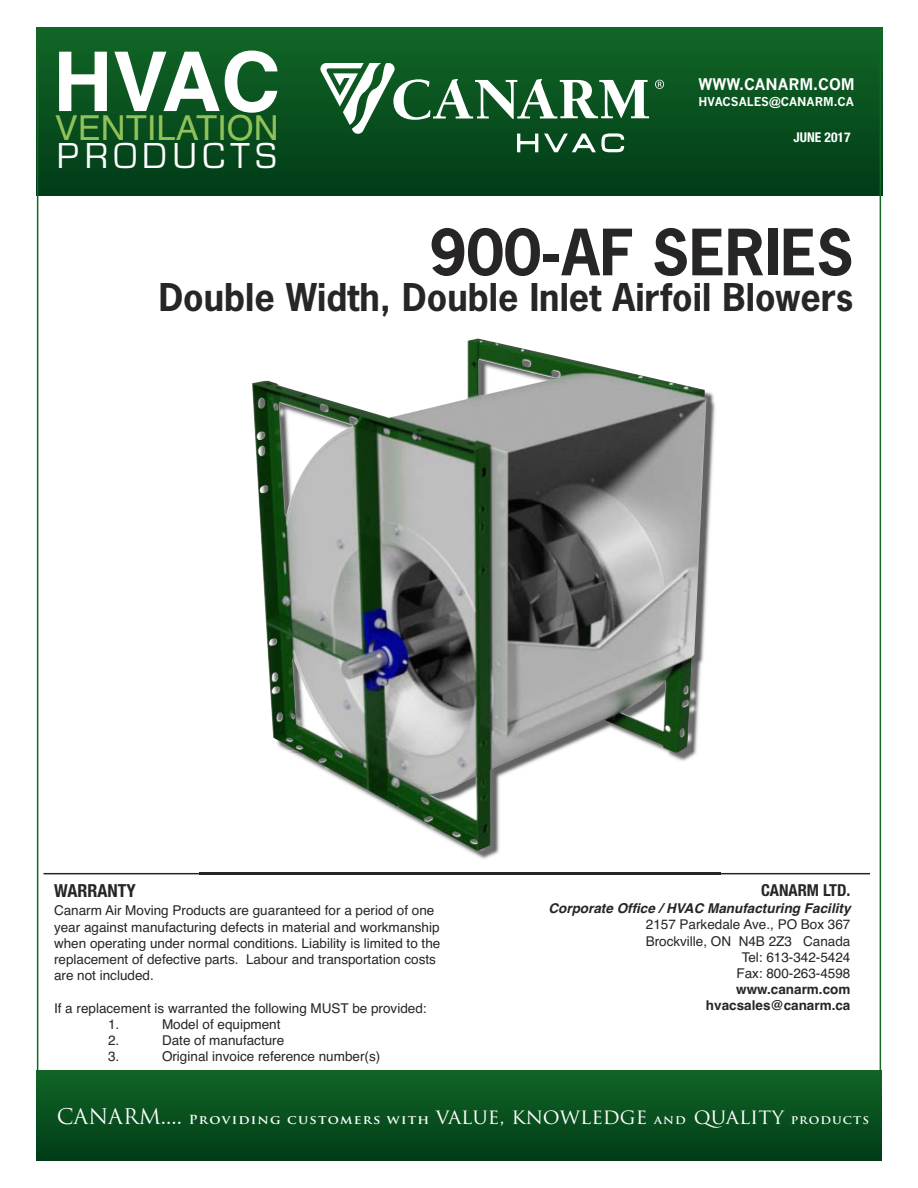
<style>
.page{position:relative;width:918px;height:1188px;background:#fff}
.page>*{position:absolute;margin:0;border:0;box-sizing:border-box;transform-origin:0 0}
.t1{font:700 82.5px "Helvetica";color:#fff}
.t2{font:700 60px "News Gothic";color:#272526}
.t3{font:37.5px "Eurostile";letter-spacing:.15em;color:#fff}
.t4{font:700 36px "News Gothic";color:#272526}
.t5{font:34.5px "Helvetica";color:#91c25a}
.t6{font:21px "Trajan Pro";color:#fff}
.t7{font:700 condensed 18px "Helvetica Neue";color:#272526}
.t8{font:700 condensed 16.5px "Helvetica Neue";color:#272526}
.t9{font:700 15.75px "News Gothic";color:#fff}
.t10{font:13.5px/16.2px "Helvetica";color:#272526}
.t11{font:italic 700 13.5px "Helvetica";color:#272526}
.t12{font:700 13.5px/16.2px "Helvetica";color:#272526;text-align:right}
.t13{font:700 condensed 13.5px "Helvetica Neue";color:#fff}
.t14{font:700 12px "News Gothic";color:#fff}
.s1{font-weight:700;font-size:12.15px}
.s2{font-weight:700;font-size:10.35px}
</style>
<div class="page">
<hr style="left:44px;top:873px;width:826px;height:1px;background:#272526">
<img style="left:200px;top:391px;width:520px;height:484px">
<img style="left:200px;top:873px;width:520px;height:1px">
<img style="left:200px;top:749px;width:52px;height:3px">
<img style="left:200px;top:690px;width:52px;height:59px">
<img style="left:252px;top:338px;width:454px;height:513px">
<div style="left:37px;top:27px;width:845px;height:169px;background:linear-gradient(to bottom,#126726,#013b18)"></div>
<svg style="left:655px;top:80px;width:9px;height:9px"></svg>
<svg style="left:320px;top:63px;width:329px;height:90px"></svg>
<div style="left:37px;top:1071px;width:844px;height:90px;background:linear-gradient(to bottom,#116625,#013c18)"></div>
<h1 class="t1" style="left:53px;top:52px;width:229px">HVAC</h1>
<h3 class="t5" style="left:55px;top:115px;width:225px">VENTILATION</h3>
<h3 class="t3" style="left:57px;top:133px;width:221px">PRODUCTS</h3>
<p class="t9" style="left:699px;top:75px;width:158px">WWW.CANARM.COM</p>
<p class="t14" style="left:699px;top:95px;width:157px">HVACSALES@CANARM.CA</p>
<p class="t13" style="left:794px;top:130px;width:58px">JUNE 2017</p>
<h2 class="t2" style="left:429px;top:229px;width:426px">900-AF SERIES</h2>
<h3 class="t4" style="left:159px;top:283px;width:696px">Double Width, Double Inlet Airfoil Blowers</h3>
<h3 class="t7" style="left:54px;top:880px;width:83px">WARRANTY</h3>
<p class="t10" style="left:54px;top:904px;width:388px">Canarm Air Moving Products are guaranteed for a period of one year against manufacturing defects in material and workmanship when operating under normal conditions. Liability is limited to the replacement of defective parts. Labour and transportation costs are not included.</p>
<p class="t10" style="left:108px;top:1001px;width:320px;text-indent:-54px">If a replacement is warranted the following MUST be provided:<br>1.</p>
<p class="t10" style="left:162px;top:1017px;width:120px">Model of equipment</p>
<p class="t10" style="left:108px;top:1033px;width:13px">2.</p>
<p class="t10" style="left:162px;top:1033px;width:124px">Date of manufacture</p>
<p class="t10" style="left:108px;top:1050px;width:13px">3.</p>
<p class="t10" style="left:162px;top:1050px;width:220px">Original invoice reference number(s)</p>
<p class="t8" style="left:761px;top:880px;width:91px">CANARM LTD.</p>
<p class="t11" style="left:548px;top:904px;width:304px">Corporate Office / HVAC Manufacturing Facility</p>
<p class="t10" style="left:646px;top:918px;width:206px;text-align:right">2157 Parkedale Ave., PO Box 367<br>Brockville, ON N4B 2Z3 Canada<br>Tel: 613-342-5424<br>Fax: 800-263-4598</p>
<p class="t12" style="left:706px;top:983px;width:146px">www.canarm.com hvacsales@canarm.ca</p>
<h3 class="t6" style="left:57px;top:1104px;width:814px">CANARM.... <span class="s1">Providing customers with</span> value, knowledge <span class="s2">AND</span> quality <span class="s2">PRODUCTS</span></h3>
</div>
